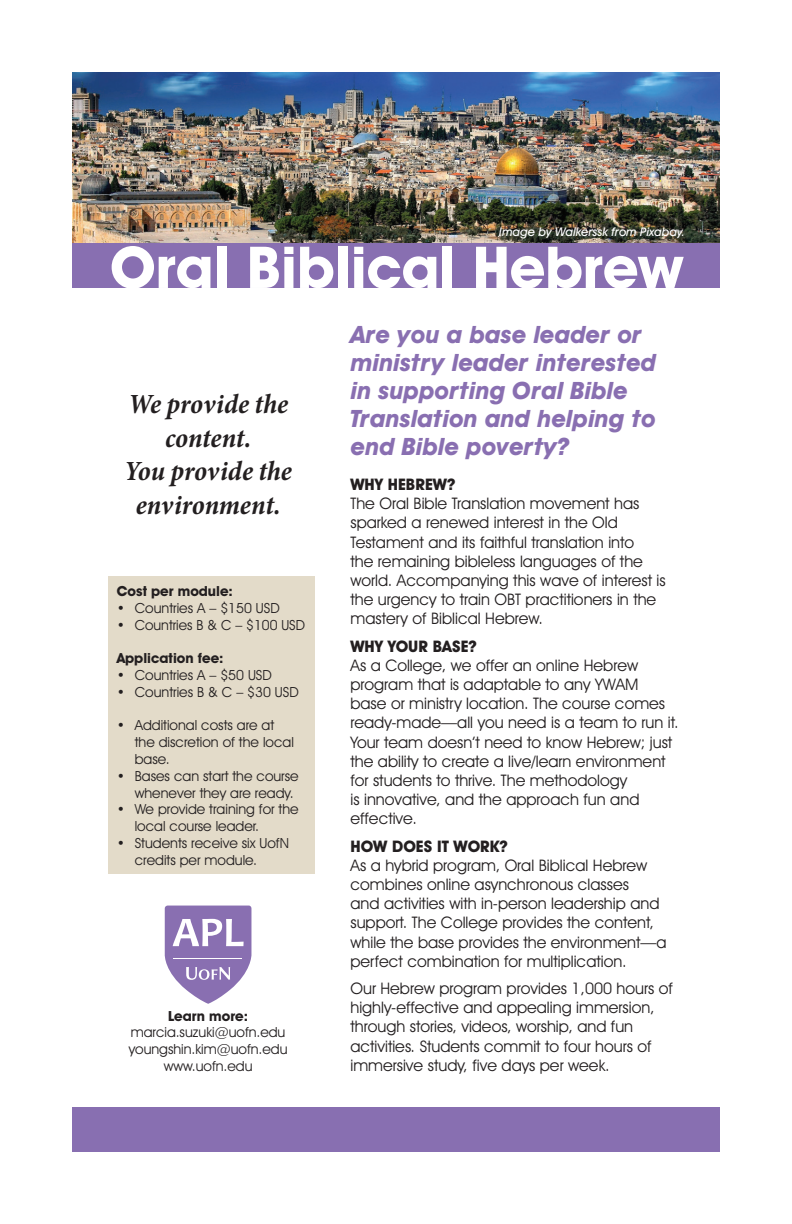
<style>
.page{position:relative;width:792px;height:1224px;background:#fff}
.page>*{position:absolute;margin:0;border:0;box-sizing:border-box;transform-origin:0 0}
.t1{font:700 58px "Avant Garde IT Cby BT";color:#fff}
.t2{font:italic 700 condensed 28px/33.6px "Minion Pro";letter-spacing:-.005em;color:#231f20;text-align:center}
.t3{font:italic 700 24px/28px "Avant Garde IT Cby BT";color:#896fb1}
.t4{font:16px/19.2px "Avant Garde IT Cby BT";color:#231f20}
.t5{font:14px/16.8px "Avant Garde IT Cby BT";color:#231f20}
.t6{font:700 14px "Avant Garde IT Cby BT";color:#231f20}
.t7{font:italic 500 12px "Avant Garde IT Cby BT";color:#fff}
.s1{font-weight:700}
</style>
<div class="page">
<div style="left:72px;top:1107px;width:648px;height:45px;background:#886fb1"></div>
<svg style="left:165px;top:906px;width:86px;height:98px"></svg>
<div style="left:108px;top:576px;width:207px;height:298px;background:#e3dbc9"></div>
<img style="left:72px;top:72px;width:648px;height:171px">
<div style="left:72px;top:243px;width:648px;height:45px;background:#886fb1"></div>
<p class="t7" style="left:499px;top:225px;width:187px">Image by Walkerssk from Pixabay.</p>
<p class="t1" style="left:110px;top:232px;width:573px">Oral Biblical Hebrew</p>
<p class="t2" style="left:124px;top:387px;width:169px">We provide the content.<br>You provide the environment.</p>
<p class="t6" style="left:117px;top:583px;width:118px">Cost per module:</p>
<p class="t5" style="left:117px;top:599px;width:164px">• Countries A – $150 USD</p>
<p class="t5" style="left:117px;top:616px;width:190px">• Countries B &amp; C – $100 USD</p>
<p class="t6" style="left:117px;top:650px;width:108px">Application fee:</p>
<p class="t5" style="left:117px;top:667px;width:157px">• Countries A – $50 USD</p>
<p class="t5" style="left:117px;top:683px;width:183px">• Countries B &amp; C – $30 USD</p>
<p class="t5" style="left:135px;top:717px;width:161px;text-indent:-18px">• Additional costs are at the discretion of the local base.</p>
<p class="t5" style="left:135px;top:767px;width:165px;text-indent:-18px">• Bases can start the course whenever they are ready.</p>
<p class="t5" style="left:135px;top:801px;width:165px;text-indent:-18px">• We provide training for the local course leader.</p>
<p class="t5" style="left:135px;top:835px;width:156px;text-indent:-18px">• Students receive six UofN credits per module.</p>
<p class="t5" style="left:129px;top:1007px;width:160px;text-align:center"><span class="s1">Learn more: </span>marcia.suzuki@uofn.edu youngshin.kim@uofn.edu www.uofn.edu</p>
<p class="t3" style="left:350px;top:320px;width:307px">Are you a base leader or ministry leader interested in supporting Oral Bible<br>Translation and helping to end Bible poverty?</p>
<p class="t4" style="left:350px;top:475px;width:317px"><span class="s1">WHY HEBREW?<br></span>The Oral Bible Translation movement has sparked a renewed interest in the Old Testament and its faithful translation into<br>the remaining bibleless languages of the world. Accompanying this wave of interest is the urgency to train OBT practitioners in the mastery of Biblical Hebrew.</p>
<p class="t4" style="left:350px;top:636px;width:330px"><span class="s1">WHY YOUR BASE?<br></span>As a College, we offer an online Hebrew program that is adaptable to any YWAM<br>base or ministry location. The course comes ready-made—all you need is a team to run it.<br>Your team doesn’t need to know Hebrew; just the ability to create a live/learn environment for students to thrive. The methodology<br>is innovative, and the approach fun and effective.</p>
<p class="t4" style="left:350px;top:836px;width:318px"><span class="s1">HOW DOES IT WORK?<br></span>As a hybrid program, Oral Biblical Hebrew combines online asynchronous classes<br>and activities with in-person leadership and support. The College provides the content, while the base provides the environment—a perfect combination for multiplication.</p>
<p class="t4" style="left:350px;top:979px;width:324px">Our Hebrew program provides 1,000 hours of highly-effective and appealing immersion, through stories, videos, worship, and fun activities. Students commit to four hours of immersive study, five days per week.</p>
</div>
